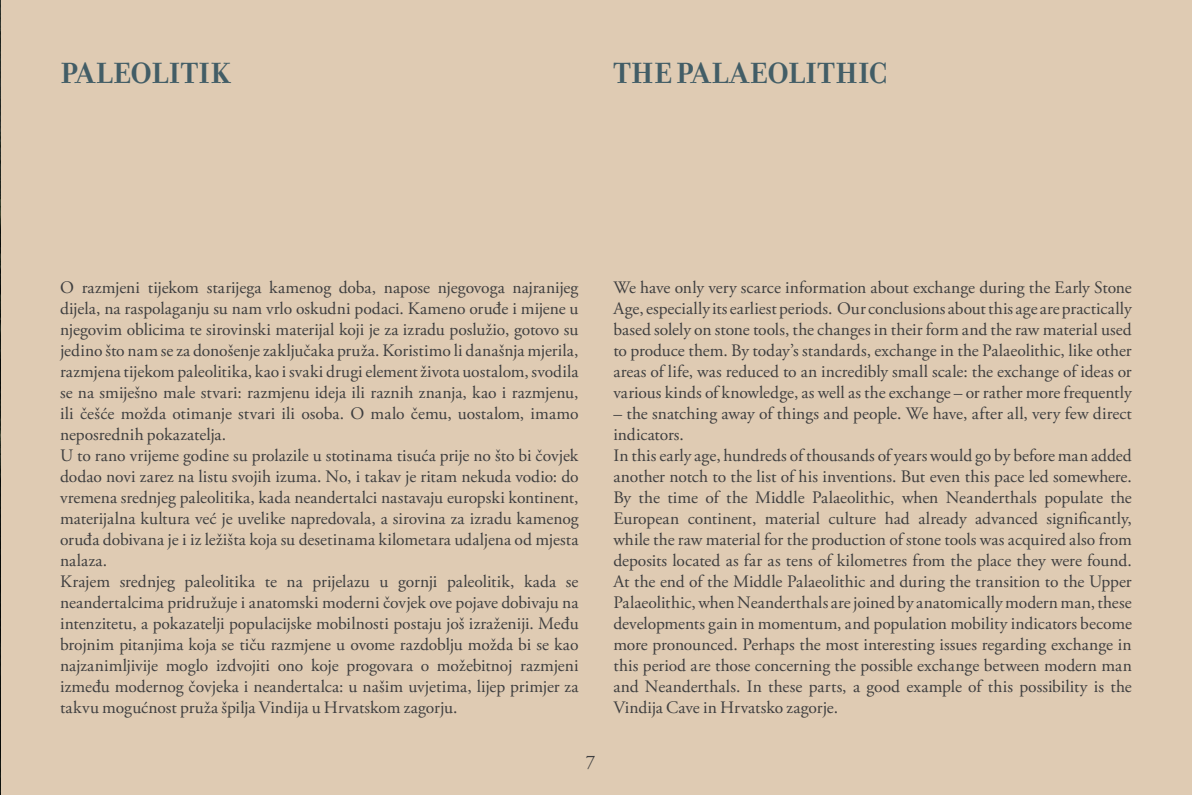
<style>
.page{position:relative;width:1192px;height:795px;background:#fff}
.page>*{position:absolute;margin:0;border:0;box-sizing:border-box;transform-origin:0 0}
.t1{font:700 31.5px "Filosofia";letter-spacing:.005em;color:#425d66}
.t2{font:19.25px "Adobe Garamond Pro";color:#3e3e3f}
.t3{font:17.5px/21px "Adobe Garamond Pro";color:#3e3e3f}
</style>
<div class="page">
<div style="left:1px;top:0;width:1191px;height:795px;background:#dfcbb3"></div>
<img style="left:0;top:2px;width:1px;height:791px">
<h1 class="t1" style="left:60px;top:54px;width:171px">PALEOLITIK</h1>
<h1 class="t1" style="left:613px;top:54px;width:275px">THE PALAEOLITHIC</h1>
<p class="t3" style="left:60px;top:278px;width:520px">O razmjeni tijekom starijega kamenog doba, napose njegovoga najranijeg dijela, na raspolaganju su nam vrlo oskudni podaci. Kameno oruđe i mijene u njegovim oblicima te sirovinski materijal koji je za izradu poslužio, gotovo su jedino što nam se za donošenje zaključaka pruža. Koristimo li današnja mjerila, razmjena tijekom paleolitika, kao i svaki drugi element života uostalom, svodila se na smiješno male stvari: razmjenu ideja ili raznih znanja, kao i razmjenu, ili češće možda otimanje stvari ili osoba. O malo čemu, uostalom, imamo neposrednih pokazatelja.<br>U to rano vrijeme godine su prolazile u stotinama tisuća prije no što bi čovjek dodao novi zarez na listu svojih izuma. No, i takav je ritam nekuda vodio: do vremena srednjeg paleolitika, kada neandertalci nastavaju europski kontinent, materijalna kultura već je uvelike napredovala, a sirovina za izradu kamenog oruđa dobivana je i iz ležišta koja su desetinama kilometara udaljena od mjesta nalaza.<br>Krajem srednjeg paleolitika te na prijelazu u gornji paleolitik, kada se neandertalcima pridružuje i anatomski moderni čovjek ove pojave dobivaju na intenzitetu, a pokazatelji populacijske mobilnosti postaju još izraženiji. Među brojnim pitanjima koja se tiču razmjene u ovome razdoblju možda bi se kao najzanimljivije moglo izdvojiti ono koje progovara o možebitnoj razmjeni između modernog čovjeka i neandertalca: u našim uvjetima, lijep primjer za takvu mogućnost pruža špilja Vindija u Hrvatskom zagorju.</p>
<p class="t2" style="left:586px;top:750px;width:11px">7</p>
<p class="t3" style="left:613px;top:278px;width:520px;text-align:justify">We have only very scarce information about exchange during the Early Stone Age, especially its earliest periods. Our conclusions about this age are practically based solely on stone tools, the changes in their form and the raw material used to produce them. By today’s standards, exchange in the Palaeolithic, like other areas of life, was reduced to an incredibly small scale: the exchange of ideas or various kinds of knowledge, as well as the exchange – or rather more frequently</p>
<p class="t3" style="left:613px;top:404px;width:520px">– the snatching away of things and people. We have, after all, very few direct indicators.<br>In this early age, hundreds of thousands of years would go by before man added another notch to the list of his inventions. But even this pace led somewhere.<br>By the time of the Middle Palaeolithic, when Neanderthals populate the European continent, material culture had already advanced significantly, while the raw material for the production of stone tools was acquired also from deposits located as far as tens of kilometres from the place they were found.<br>At the end of the Middle Palaeolithic and during the transition to the Upper Palaeolithic, when Neanderthals are joined by anatomically modern man, these developments gain in momentum, and population mobility indicators become more pronounced. Perhaps the most interesting issues regarding exchange in this period are those concerning the possible exchange between modern man and Neanderthals. In these parts, a good example of this possibility is the Vindija Cave in Hrvatsko zagorje.</p>
</div>
